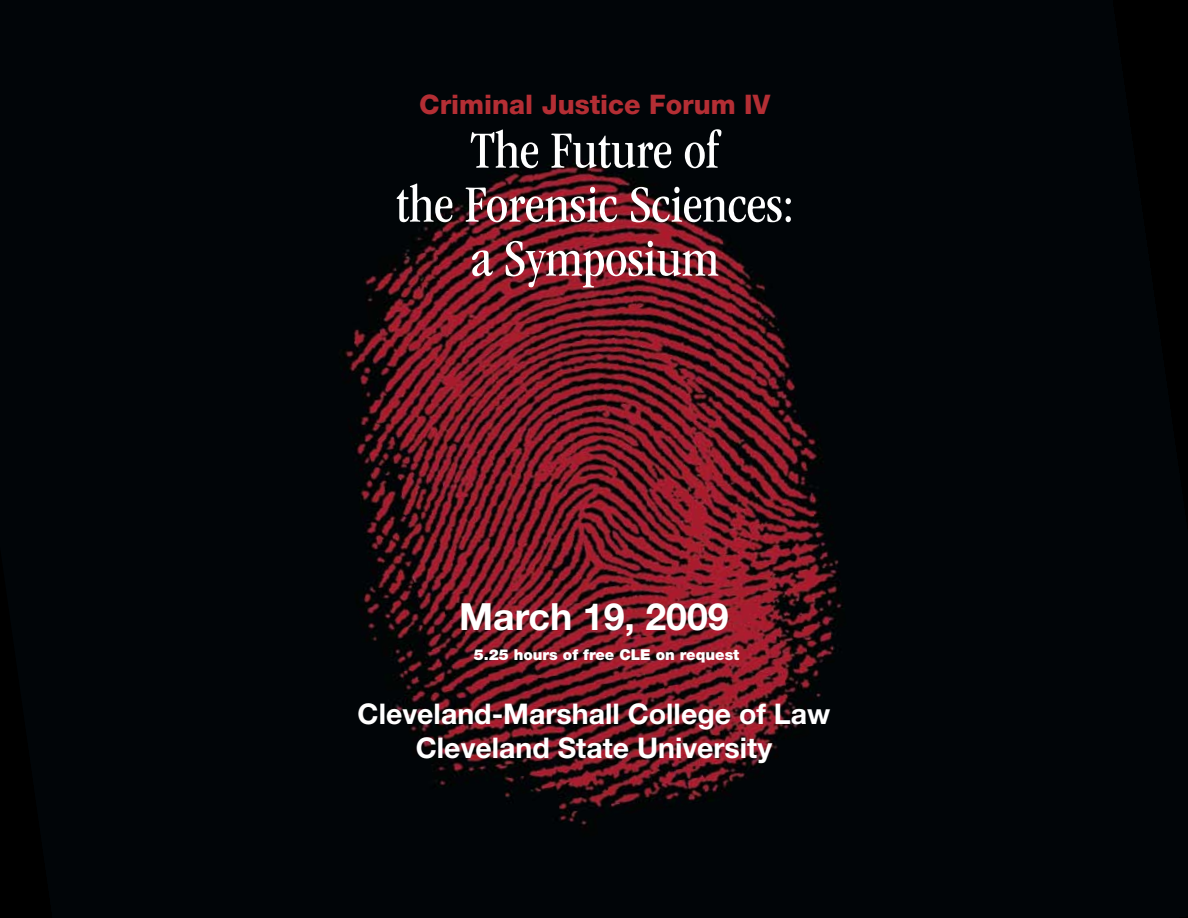
<style>
.page{position:relative;width:1188px;height:918px;background:#fff}
.page>*{position:absolute;margin:0;border:0;box-sizing:border-box;transform-origin:0 0}
.t1{font:condensed 54px/54px "ITC Garamond Std";color:#fff;text-align:center}
.t2{font:700 37.5px "Helvetica Neue LT Std";color:#fff}
.t3{font:700 28.5px/34.2px "Helvetica Neue LT Std";color:#fff;text-align:center}
.t4{font:800 27px "Helvetica Neue LT Std";color:#b42e34}
.t5{font:900 15px "Helvetica Neue LT Std";color:#fff}
</style>
<div class="page">
<img style="left:0;top:0;width:1188px;height:918px">
<p class="t4" style="left:419px;top:88px;width:353px">Criminal Justice Forum IV</p>
<h1 class="t1" style="left:396px;top:124px;width:400px">The Future of<br>the Forensic Sciences: a Symposium</h1>
<h2 class="t2" style="left:459px;top:593px;width:271px">March 19, 2009</h2>
<p class="t5" style="left:474px;top:645px;width:267px">5.25 hours of free CLE on request</p>
<p class="t3" style="left:358px;top:696px;width:474px">Cleveland-Marshall College of Law<br>Cleveland State University</p>
</div>
